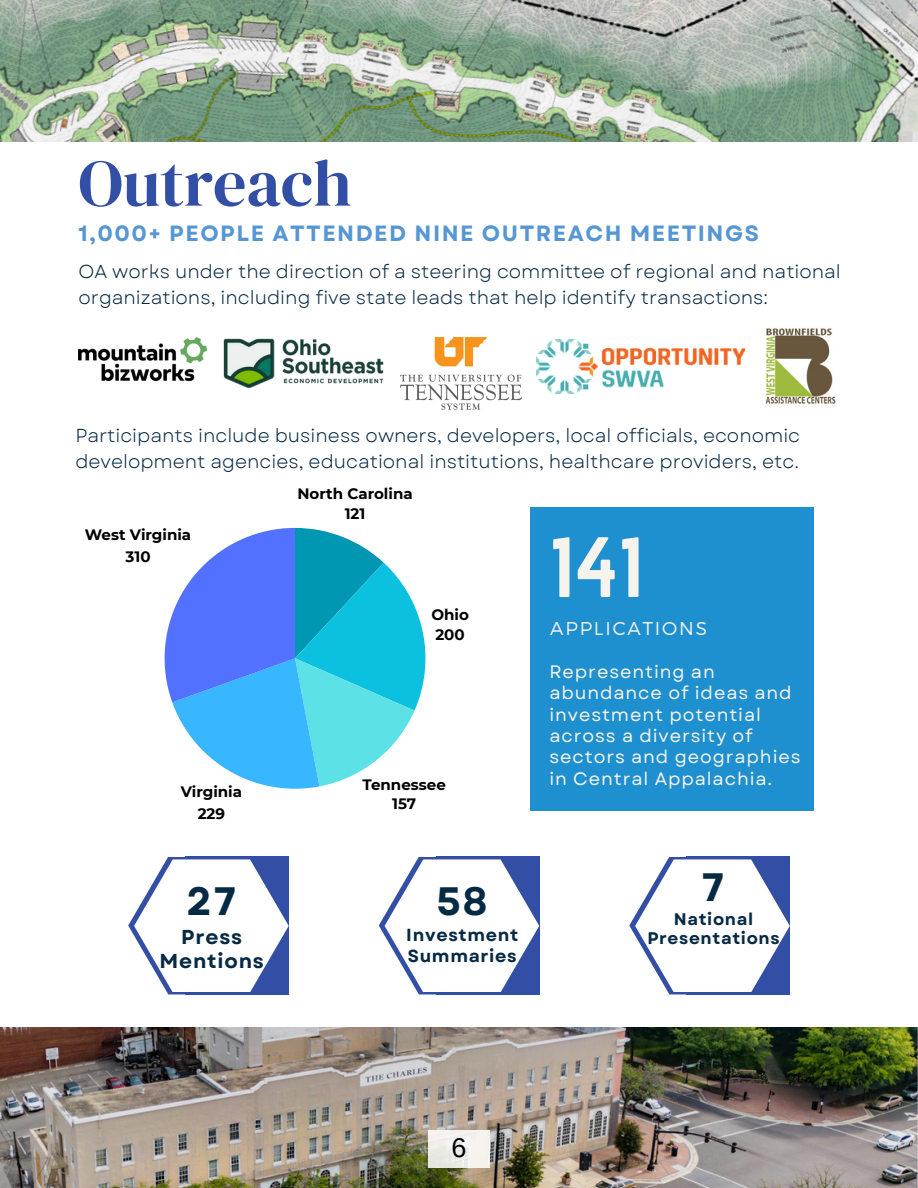
<style>
.page{position:relative;width:918px;height:1188px;background:#fff}
.page>*{position:absolute;margin:0;border:0;box-sizing:border-box;transform-origin:0 0}
.t1{font:74.7px "Norwester";color:#f6f3ed}
.t2{font:66px "DM Serif Display";color:#334ea5}
.t3{font:700 39.6px "Garet";color:#072a44}
.t4{font:27px "Arimo";color:#000}
.t5{font:700 22.05px "Garet";letter-spacing:.07em;color:#5597d4}
.t6{font:700 20.1px/23.2px "Garet";letter-spacing:.04em;color:#072a44;text-align:center}
.t7{font:18.75px/25.8px "Garet";color:#072a44}
.t8{font:300 18.6px "Montserrat";letter-spacing:.1em;color:#f6f3ed}
.t9{font:18px/21.3px "Garet";letter-spacing:.05em;color:#f6f3ed}
.t10{font:700 17.4px/20.4px "Garet";letter-spacing:.04em;color:#072a44}
.t11{font:700 16.8px/19.2px "Garet";letter-spacing:.04em;color:#072a44;text-align:center}
.t12{font:700 15px/21.6px "Montserrat";color:#000;text-align:center}
</style>
<div class="page">
<img style="left:0;top:0;width:918px;height:142px">
<svg style="left:165px;top:528px;width:260px;height:261px"></svg>
<svg style="left:629px;top:857px;width:161px;height:137px"></svg>
<svg style="left:128px;top:857px;width:161px;height:137px"></svg>
<svg style="left:379px;top:857px;width:160px;height:137px"></svg>
<img style="left:0;top:1027px;width:918px;height:161px">
<div style="left:428px;top:1130px;width:62px;height:38px;background:linear-gradient(to right,#eaeae5,#f6f4f1)"></div>
<img style="left:79px;top:337px;width:128px;height:43px">
<img style="left:223px;top:338px;width:161px;height:50px">
<img style="left:765px;top:328px;width:71px;height:76px">
<img style="left:401px;top:337px;width:120px;height:72px">
<img style="left:537px;top:340px;width:208px;height:54px">
<div style="left:530px;top:508px;width:283px;height:303px;background:#1e90cf"></div>
<h2 class="t2" style="left:79px;top:137px;width:275px">Outreach</h2>
<p class="t5" style="left:79px;top:217px;width:682px">1,000+ PEOPLE ATTENDED NINE OUTREACH MEETINGS</p>
<p class="t7" style="left:79px;top:258px;width:764px">OA works under the direction of a steering committee of regional and national organizations, including five state leads that help identify transactions:</p>
<p class="t7" style="left:75px;top:423px;width:726px">Participants include business owners, developers, local officials, economic development agencies, educational institutions, healthcare providers, etc.</p>
<p class="t12" style="left:85px;top:524px;width:108px">West Virginia<br>310</p>
<p class="t12" style="left:181px;top:781px;width:63px">Virginia<br>229</p>
<h3 class="t3" style="left:187px;top:873px;width:51px">27</h3>
<p class="t6" style="left:160px;top:926px;width:106px">Press<br>Mentions</p>
<p class="t12" style="left:297px;top:484px;width:117px;line-height:19.6px">North Carolina<br>121</p>
<p class="t12" style="left:431px;top:604px;width:39px;line-height:20.1px;text-align:left">Ohio<br>200</p>
<p class="t12" style="left:363px;top:775px;width:85px;line-height:18.9px">Tennessee<br>157</p>
<h3 class="t3" style="left:437px;top:873px;width:52px">58</h3>
<p class="t10" style="left:406px;top:925px;width:114px">Investment<br>Summaries</p>
<h1 class="t1" style="left:549px;top:522px;width:95px">141</h1>
<p class="t8" style="left:550px;top:617px;width:158px">APPLICATIONS</p>
<p class="t9" style="left:549px;top:661px;width:253px">Representing an abundance of ideas and investment potential across a diversity of sectors and geographies in Central Appalachia.</p>
<h3 class="t3" style="left:702px;top:859px;width:24px">7</h3>
<p class="t11" style="left:647px;top:910px;width:134px">National<br>Presentations</p>
<h3 class="t4" style="left:451px;top:1133px;width:17px">6</h3>
</div>
